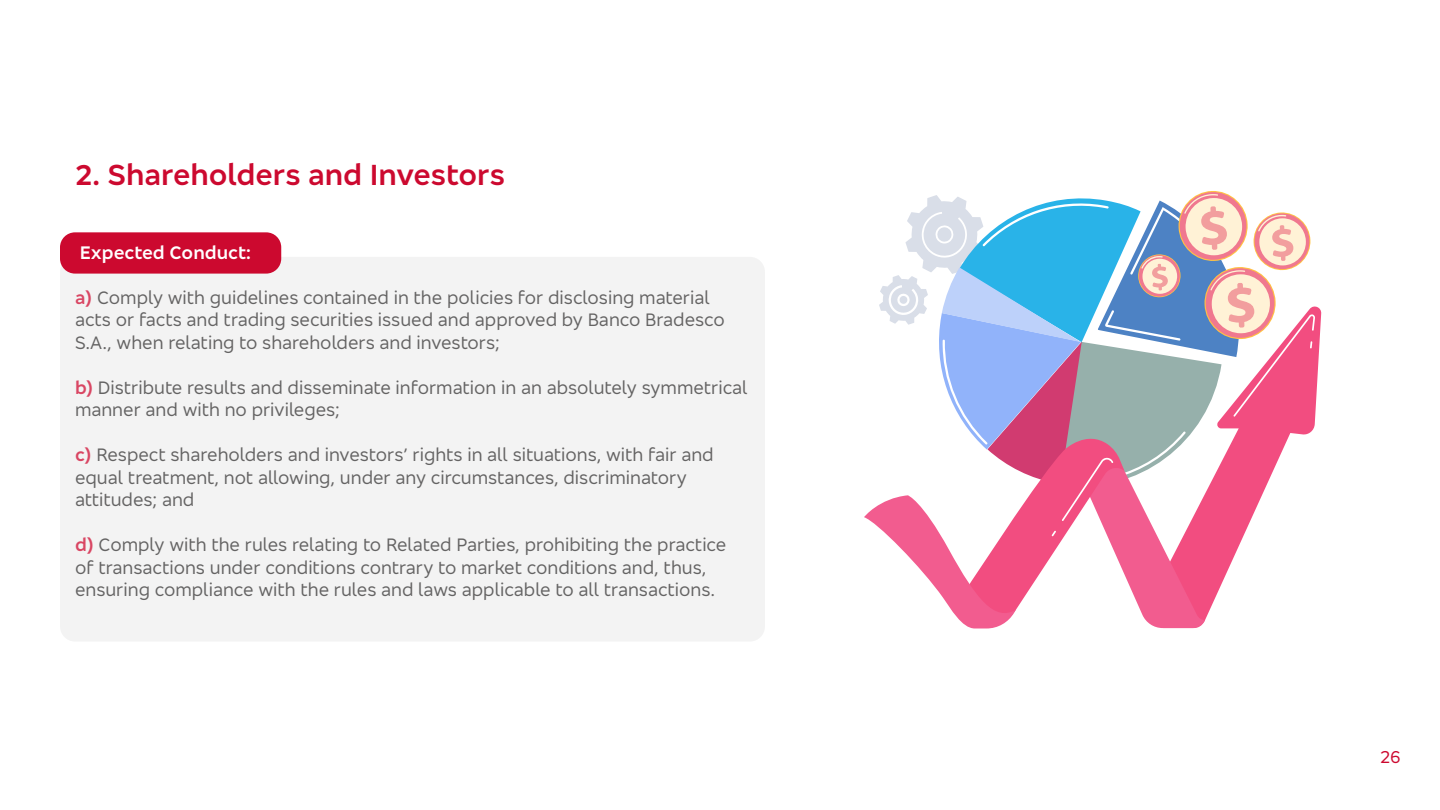
<style>
.page{position:relative;width:1440px;height:810px;background:#fff}
.page>*{position:absolute;margin:0;border:0;box-sizing:border-box;transform-origin:0 0}
.t1{font:600 30px "Bradesco Sans";color:#cc092f}
.t2{font:600 18.75px "Bradesco Sans";color:#fff}
.t3{font:18.6px/22.5px "Bradesco Sans";color:#646363}
.t4{font:18px "Bradesco Sans";color:#cc092f}
.s1{font-weight:600;color:#d94663}
</style>
<div class="page">
<div style="left:60px;top:257px;width:705px;height:385px;background:#f3f3f3;border-radius:15px"></div>
<div style="left:60px;top:232px;width:221px;height:42px;background:#cc092f;border-radius:15px"></div>
<svg style="left:1315px;top:306px;width:7px;height:113px"></svg>
<svg style="left:864px;top:191px;width:451px;height:438px"></svg>
<p class="t1" style="left:75px;top:155px;width:431px">2. Shareholders and Investors</p>
<p class="t2" style="left:80px;top:240px;width:173px">Expected Conduct:</p>
<p class="t3" style="left:75px;top:285px;width:651px"><span class="s1">a)</span> Comply with guidelines contained in the policies for disclosing material acts or facts and trading securities issued and approved by Banco Bradesco<br>S.A., when relating to shareholders and investors;</p>
<p class="t3" style="left:75px;top:375px;width:674px"><span class="s1">b)</span> Distribute results and disseminate information in an absolutely symmetrical manner and with no privileges;</p>
<p class="t3" style="left:75px;top:443px;width:640px"><span class="s1">c)</span> Respect shareholders and investors’ rights in all situations, with fair and equal treatment, not allowing, under any circumstances, discriminatory attitudes; and</p>
<p class="t3" style="left:75px;top:533px;width:653px"><span class="s1">d)</span> Comply with the rules relating to Related Parties, prohibiting the practice of transactions under conditions contrary to market conditions and, thus, ensuring compliance with the rules and laws applicable to all transactions.</p>
<p class="t4" style="left:1380px;top:746px;width:22px">26</p>
</div>
